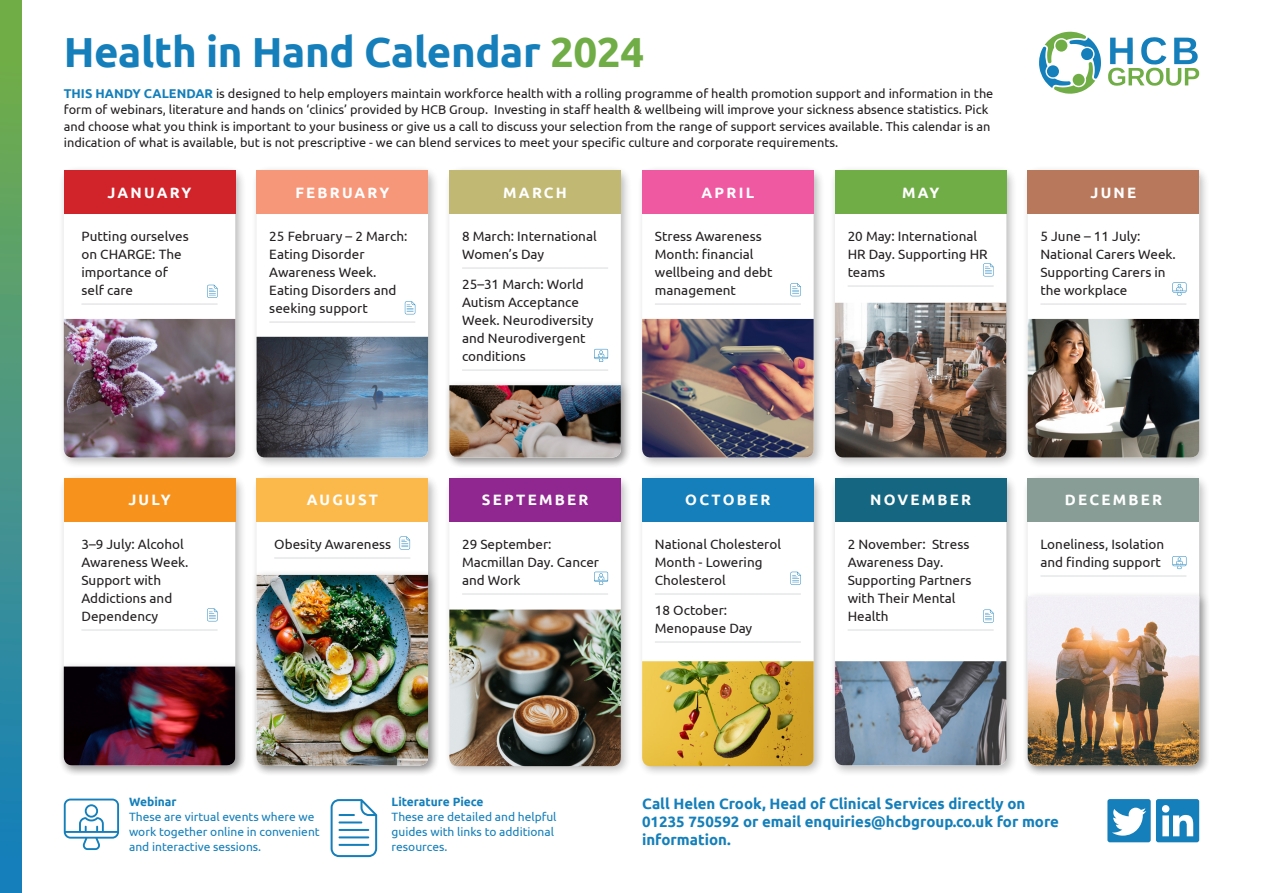
<style>
.page{position:relative;width:1263px;height:893px;background:#fff}
.page>*{position:absolute;margin:0;border:0;box-sizing:border-box;transform-origin:0 0}
.t1{font:700 42px "Ubuntu";letter-spacing:-.01em;color:#147fba}
.points{font:700 15px/18px "Ubuntu";color:#147fba}
.heading{font:700 15px "Ubuntu";letter-spacing:.15em;color:#fff}
.points-2{font:13.5px/18px "Ubuntu";color:#231f20}
.points-3{font:12.75px/16.5px "Ubuntu";color:#231f20}
.Plain_Text{font:12px/15px "Ubuntu";color:#147fba}
.s1{color:#70ad46}
.s2{font-weight:700;color:#147fba}
.s3{font-weight:700}
</style>
<div class="page">
<div style="left:251px;top:473px;width:188px;height:304px;background:#231f20;opacity:.3"></div>
<div style="left:257px;top:478px;width:171px;height:287px;background:#fff;border-radius:9px"></div>
<hr style="left:274px;top:557px;width:136px;height:2px;background:#e6e7e9">
<div style="left:251px;top:570px;width:188px;height:206px;background:#231f20;opacity:.3"></div>
<img style="left:257px;top:575px;width:171px;height:190px">
<div style="left:1022px;top:473px;width:188px;height:304px;background:#231f20;opacity:.3"></div>
<div style="left:1028px;top:478px;width:171px;height:287px;background:#fff;border-radius:9px"></div>
<hr style="left:1040px;top:575px;width:146px;height:2px;background:#e6e7e9">
<div style="left:59px;top:473px;width:187px;height:304px;background:#231f20;opacity:.3"></div>
<div style="left:64px;top:478px;width:171px;height:287px;background:#fff;border-radius:9px"></div>
<hr style="left:81px;top:629px;width:137px;height:2px;background:#e6e7e9">
<div style="left:0;top:0;width:21px;height:893px;background:linear-gradient(to bottom,#79b044,#137dc2)"></div>
<svg style="left:1108px;top:37px;width:91px;height:49px"></svg>
<svg style="left:1039px;top:32px;width:62px;height:62px"></svg>
<div style="left:1055px;top:40px;width:12px;height:12px;background:#70ad46;border-radius:50%"></div>
<div style="left:1073px;top:74px;width:12px;height:12px;background:#70ad46;border-radius:50%"></div>
<div style="left:1107px;top:799px;width:44px;height:43px;background:#147fba;border-radius:2px"></div>
<svg style="left:1112px;top:808px;width:34px;height:28px"></svg>
<div style="left:1156px;top:799px;width:43px;height:43px;background:#147fba;border-radius:2px"></div>
<svg style="left:1162px;top:805px;width:31px;height:31px"></svg>
<div style="left:251px;top:165px;width:188px;height:304px;background:#231f20;opacity:.3"></div>
<div style="left:257px;top:170px;width:171px;height:287px;background:#fff;border-radius:9px"></div>
<hr style="left:269px;top:321px;width:146px;height:2px;background:#e6e7e9">
<div style="left:444px;top:165px;width:188px;height:304px;background:#231f20;opacity:.3"></div>
<div style="left:449px;top:170px;width:172px;height:287px;background:#fff;border-radius:9px"></div>
<hr style="left:462px;top:267px;width:146px;height:2px;background:#e6e7e9">
<hr style="left:462px;top:369px;width:146px;height:2px;background:#e6e7e9">
<div style="left:637px;top:165px;width:188px;height:304px;background:#231f20;opacity:.3"></div>
<div style="left:642px;top:170px;width:172px;height:287px;background:#fff;border-radius:9px"></div>
<hr style="left:655px;top:303px;width:146px;height:2px;background:#e6e7e9">
<div style="left:830px;top:165px;width:187px;height:304px;background:#231f20;opacity:.3"></div>
<div style="left:835px;top:170px;width:171px;height:287px;background:#fff;border-radius:9px"></div>
<hr style="left:848px;top:285px;width:146px;height:2px;background:#e6e7e9">
<div style="left:1022px;top:165px;width:188px;height:304px;background:#231f20;opacity:.3"></div>
<div style="left:1028px;top:170px;width:171px;height:287px;background:#fff;border-radius:9px"></div>
<hr style="left:1040px;top:303px;width:146px;height:2px;background:#e6e7e9">
<div style="left:59px;top:661px;width:187px;height:116px;background:#231f20;opacity:.3"></div>
<img style="left:64px;top:666px;width:171px;height:99px">
<div style="left:444px;top:473px;width:188px;height:304px;background:#231f20;opacity:.3"></div>
<div style="left:449px;top:478px;width:172px;height:287px;background:#fff;border-radius:9px"></div>
<hr style="left:462px;top:593px;width:146px;height:2px;background:#e6e7e9">
<div style="left:637px;top:473px;width:188px;height:304px;background:#231f20;opacity:.3"></div>
<div style="left:642px;top:478px;width:172px;height:287px;background:#fff;border-radius:9px"></div>
<hr style="left:655px;top:593px;width:146px;height:2px;background:#e6e7e9">
<hr style="left:655px;top:641px;width:146px;height:2px;background:#e6e7e9">
<div style="left:830px;top:473px;width:187px;height:304px;background:#231f20;opacity:.3"></div>
<div style="left:835px;top:478px;width:171px;height:287px;background:#fff;border-radius:9px"></div>
<hr style="left:848px;top:629px;width:146px;height:2px;background:#e6e7e9">
<div style="left:1022px;top:591px;width:188px;height:186px;background:#231f20;opacity:.3"></div>
<img style="left:1028px;top:596px;width:171px;height:169px">
<div style="left:257px;top:170px;width:171px;height:43px;background:#f6977a"></div>
<div style="left:449px;top:170px;width:172px;height:43px;background:#c0b873"></div>
<div style="left:642px;top:170px;width:172px;height:43px;background:#ef59a1"></div>
<div style="left:835px;top:170px;width:171px;height:43px;background:#70ad46"></div>
<div style="left:1028px;top:170px;width:171px;height:43px;background:#b8785b"></div>
<div style="left:64px;top:478px;width:171px;height:43px;background:#f7931d"></div>
<div style="left:257px;top:478px;width:171px;height:43px;background:#fcb94b"></div>
<div style="left:449px;top:478px;width:172px;height:43px;background:#90268f"></div>
<div style="left:642px;top:478px;width:172px;height:43px;background:#147fba"></div>
<div style="left:835px;top:478px;width:171px;height:43px;background:#156781"></div>
<div style="left:1028px;top:478px;width:171px;height:43px;background:#899d97"></div>
<img style="left:1028px;top:319px;width:171px;height:138px">
<img style="left:835px;top:661px;width:171px;height:104px">
<img style="left:257px;top:337px;width:171px;height:120px">
<img style="left:642px;top:319px;width:172px;height:138px">
<img style="left:835px;top:303px;width:171px;height:154px">
<img style="left:449px;top:610px;width:172px;height:156px">
<div style="left:59px;top:165px;width:187px;height:304px;background:#231f20;opacity:.3"></div>
<div style="left:64px;top:170px;width:171px;height:287px;background:#fff;border-radius:9px"></div>
<div style="left:64px;top:170px;width:171px;height:43px;background:#d1232a"></div>
<hr style="left:81px;top:303px;width:137px;height:2px;background:#e6e7e9">
<img style="left:64px;top:319px;width:171px;height:138px">
<img style="left:642px;top:661px;width:172px;height:105px">
<svg style="left:64px;top:799px;width:55px;height:51px"></svg>
<svg style="left:1172px;top:282px;width:14px;height:14px"></svg>
<svg style="left:594px;top:572px;width:14px;height:13px"></svg>
<svg style="left:1172px;top:556px;width:14px;height:13px"></svg>
<svg style="left:331px;top:799px;width:46px;height:58px"></svg>
<svg style="left:207px;top:285px;width:11px;height:13px"></svg>
<svg style="left:405px;top:301px;width:10px;height:13px"></svg>
<svg style="left:594px;top:349px;width:14px;height:13px"></svg>
<svg style="left:790px;top:283px;width:11px;height:13px"></svg>
<svg style="left:983px;top:263px;width:11px;height:13px"></svg>
<svg style="left:207px;top:608px;width:11px;height:13px"></svg>
<svg style="left:400px;top:536px;width:10px;height:14px"></svg>
<svg style="left:790px;top:572px;width:11px;height:13px"></svg>
<svg style="left:983px;top:610px;width:11px;height:13px"></svg>
<div style="left:444px;top:380px;width:188px;height:89px;background:#231f20;opacity:.3"></div>
<img style="left:449px;top:385px;width:172px;height:72px">
<p class="t1" style="left:64px;top:26px;width:582px">Health in Hand Calendar <span class="s1">2024</span></p>
<p class="points-3" style="left:64px;top:85px;width:931px"><span class="s2">THIS HANDY CALENDAR</span> is designed to help employers maintain workforce health with a rolling programme of health promotion support and information in the form of webinars, literature and hands on ‘clinics’ provided by HCB Group. Investing in staff health &amp; wellbeing will improve your sickness absence statistics. Pick and choose what you think is important to your business or give us a call to discuss your selection from the range of support services available. This calendar is an indication of what is available, but is not prescriptive - we can blend services to meet your specific culture and corporate requirements.</p>
<p class="heading" style="left:108px;top:183px;width:85px">JANUARY</p>
<p class="points-2" style="left:81px;top:227px;width:109px">Putting ourselves on CHARGE: The importance of self care</p>
<p class="heading" style="left:295px;top:183px;width:95px">FEBRUARY</p>
<p class="heading" style="left:503px;top:183px;width:65px">MARCH</p>
<p class="heading" style="left:701px;top:183px;width:54px">APRIL</p>
<p class="heading" style="left:902px;top:183px;width:39px">MAY</p>
<p class="heading" style="left:1090px;top:183px;width:47px">JUNE</p>
<p class="points-2" style="left:269px;top:227px;width:140px">25 February – 2 March:<br>Eating Disorder<br>Awareness Week.<br>Eating Disorders and seeking support</p>
<p class="points-2" style="left:462px;top:227px;width:136px">8 March: International<br>Women’s Day</p>
<p class="points-2" style="left:655px;top:227px;width:119px">Stress Awareness<br>Month: financial wellbeing and debt management</p>
<p class="points-2" style="left:848px;top:227px;width:142px">20 May: International<br>HR Day. Supporting HR teams</p>
<p class="points-2" style="left:1040px;top:227px;width:137px">5 June – 11 July:<br>National Carers Week.<br>Supporting Carers in the workplace</p>
<p class="points-2" style="left:462px;top:275px;width:133px">25–31 March: World<br>Autism Acceptance<br>Week. Neurodiversity and Neurodivergent conditions</p>
<p class="heading" style="left:128px;top:491px;width:44px">JULY</p>
<p class="heading" style="left:307px;top:491px;width:73px">AUGUST</p>
<p class="heading" style="left:482px;top:491px;width:108px">SEPTEMBER</p>
<p class="heading" style="left:685px;top:491px;width:87px">OCTOBER</p>
<p class="heading" style="left:870px;top:491px;width:103px">NOVEMBER</p>
<p class="heading" style="left:1065px;top:491px;width:99px">DECEMBER</p>
<p class="points-2" style="left:81px;top:534px;width:109px">3–9 July: Alcohol<br>Awareness Week.<br>Support with<br>Addictions and<br>Dependency</p>
<p class="points-2" style="left:462px;top:534px;width:139px">29 September:<br>Macmillan Day. Cancer and Work</p>
<p class="points-2" style="left:655px;top:534px;width:128px">National Cholesterol<br>Month - Lowering<br>Cholesterol</p>
<p class="points-2" style="left:655px;top:600px;width:99px">18 October:<br>Menopause Day</p>
<p class="points-2" style="left:848px;top:534px;width:125px">2 November: Stress<br>Awareness Day.<br>Supporting Partners with Their Mental<br>Health</p>
<p class="points-2" style="left:274px;top:534px;width:119px">Obesity Awareness</p>
<p class="points-2" style="left:1040px;top:534px;width:125px">Loneliness, Isolation and finding support</p>
<p class="Plain_Text" style="left:129px;top:794px;width:192px"><span class="s3">Webinar<br></span>These are virtual events where we work together online in convenient and interactive sessions.</p>
<p class="Plain_Text" style="left:392px;top:794px;width:166px"><span class="s3">Literature Piece<br></span>These are detailed and helpful guides with links to additional resources.</p>
<p class="points" style="left:642px;top:794px;width:418px">Call Helen Crook, Head of Clinical Services directly on<br>01235 750592 or email enquiries@hcbgroup.co.uk for more information.</p>
</div>
